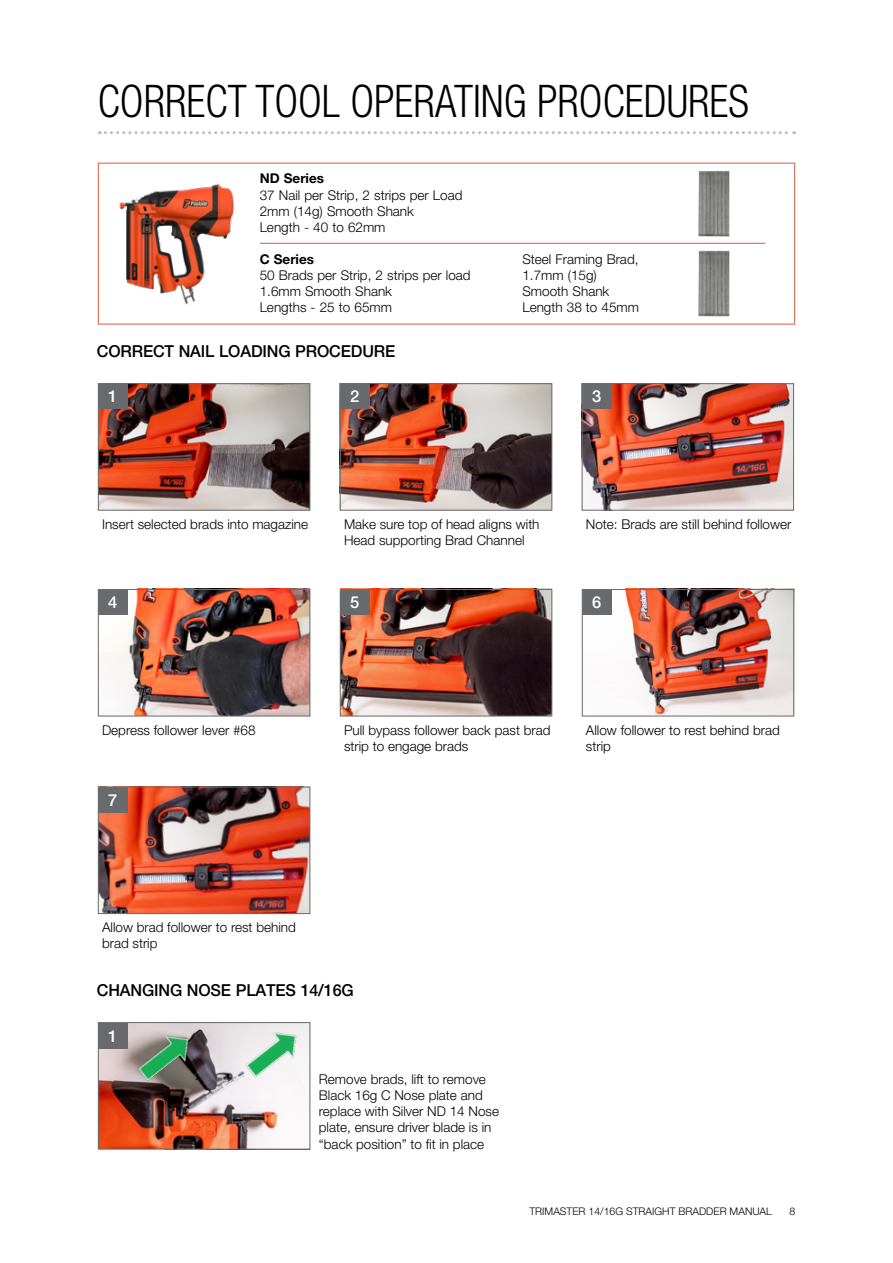
<style>
.page{position:relative;width:893px;height:1263px;background:#fff}
.page>*{position:absolute;margin:0;border:0;box-sizing:border-box;transform-origin:0 0}
.t1{font:300 condensed 45px "Helvetica Neue LT Std";color:#000;scale:.95 1}
.t2{font:500 16.5px "Helvetica Neue LT Std";letter-spacing:-.01em;color:#000}
.t3{font:500 16.5px "Helvetica Neue LT Std";color:#fff}
.t4{font:300 13.5px/16.2px "Helvetica Neue LT Std";color:#000}
.t5{font:700 13.5px "Helvetica Neue LT Std";color:#000}
.t6{font:300 10.5px "Helvetica Neue LT Std";color:#000}
</style>
<div class="page">
<img style="left:100px;top:385px;width:208px;height:124px">
<img style="left:100px;top:591px;width:208px;height:123px">
<img style="left:100px;top:1024px;width:208px;height:123px">
<img style="left:342px;top:591px;width:208px;height:123px">
<img style="left:584px;top:591px;width:208px;height:123px">
<img style="left:100px;top:788px;width:208px;height:124px">
<img style="left:342px;top:385px;width:208px;height:124px">
<img style="left:584px;top:385px;width:208px;height:124px">
<svg style="left:99px;top:131px;width:696px;height:3px"></svg>
<img style="left:119px;top:183px;width:116px;height:122px">
<div style="left:98px;top:383px;width:30px;height:26px;background:#696a6d"></div>
<div style="left:340px;top:383px;width:29px;height:26px;background:#696a6d"></div>
<div style="left:582px;top:383px;width:29px;height:26px;background:#696a6d"></div>
<div style="left:98px;top:589px;width:30px;height:25px;background:#696a6d"></div>
<div style="left:98px;top:1023px;width:30px;height:26px;background:#696a6d"></div>
<div style="left:340px;top:589px;width:29px;height:25px;background:#696a6d"></div>
<div style="left:582px;top:589px;width:29px;height:25px;background:#696a6d"></div>
<div style="left:98px;top:163px;width:697px;height:162px;border:1px solid #dd6d54"></div>
<div style="left:98px;top:787px;width:30px;height:25px;background:#696a6d"></div>
<hr style="left:260px;top:243px;width:505px;height:1px;background:#dd6d54">
<img style="left:128px;top:1024px;width:71px;height:66px">
<img style="left:236px;top:1024px;width:71px;height:63px">
<img style="left:698px;top:171px;width:31px;height:66px">
<img style="left:698px;top:251px;width:31px;height:66px">
<div style="left:98px;top:383px;width:212px;height:128px;border:1px solid #6d6e71"></div>
<div style="left:340px;top:383px;width:212px;height:128px;border:1px solid #6d6e71"></div>
<div style="left:582px;top:383px;width:212px;height:128px;border:1px solid #6d6e71"></div>
<div style="left:98px;top:589px;width:212px;height:127px;border:1px solid #6d6e71"></div>
<div style="left:98px;top:1022px;width:212px;height:127px;border:1px solid #6d6e71"></div>
<div style="left:340px;top:589px;width:212px;height:127px;border:1px solid #6d6e71"></div>
<div style="left:582px;top:589px;width:212px;height:127px;border:1px solid #6d6e71"></div>
<div style="left:98px;top:786px;width:212px;height:128px;border:1px solid #6d6e71"></div>
<h1 class="t1" style="left:98px;top:75px;width:687px">CORRECT TOOL OPERATING PROCEDURES</h1>
<p class="t5" style="left:260px;top:170px;width:66px">ND Series</p>
<p class="t4" style="left:260px;top:186px;width:204px">37 Nail per Strip, 2 strips per Load<br>2mm (14g) Smooth Shank<br>Length - 40 to 62mm</p>
<p class="t5" style="left:260px;top:251px;width:56px">C Series</p>
<p class="t4" style="left:260px;top:267px;width:212px">50 Brads per Strip, 2 strips per load<br>1.6mm Smooth Shank<br>Lengths - 25 to 65mm</p>
<p class="t2" style="left:97px;top:342px;width:300px">CORRECT NAIL LOADING PROCEDURE</p>
<p class="t4" style="left:522px;top:251px;width:118px">Steel Framing Brad,<br>1.7mm (15g)<br>Smooth Shank<br>Length 38 to 45mm</p>
<p class="t3" style="left:108px;top:386px;width:11px">1</p>
<p class="t3" style="left:350px;top:386px;width:11px">2</p>
<p class="t3" style="left:592px;top:386px;width:11px">3</p>
<p class="t4" style="left:102px;top:516px;width:208px">Insert selected brads into magazine</p>
<p class="t4" style="left:344px;top:516px;width:197px">Make sure top of head aligns with<br>Head supporting Brad Channel</p>
<p class="t4" style="left:586px;top:516px;width:207px">Note: Brads are still behind follower</p>
<p class="t3" style="left:108px;top:592px;width:11px">4</p>
<p class="t4" style="left:102px;top:721px;width:155px">Depress follower lever #68</p>
<p class="t3" style="left:108px;top:790px;width:11px">7</p>
<p class="t4" style="left:102px;top:919px;width:195px">Allow brad follower to rest behind brad strip</p>
<p class="t3" style="left:350px;top:592px;width:11px">5</p>
<p class="t3" style="left:592px;top:592px;width:11px">6</p>
<p class="t4" style="left:344px;top:721px;width:208px">Pull bypass follower back past brad strip to engage brads</p>
<p class="t4" style="left:586px;top:721px;width:195px">Allow follower to rest behind brad strip</p>
<p class="t2" style="left:97px;top:980px;width:258px">CHANGING NOSE PLATES 14/16G</p>
<p class="t3" style="left:108px;top:1026px;width:11px">1</p>
<p class="t4" style="left:319px;top:1070px;width:182px">Remove brads, lift to remove<br>Black 16g C Nose plate and replace with Silver ND 14 Nose plate, ensure driver blade is in “back position” to fit in place</p>
<p class="t6" style="left:529px;top:1205px;width:244px">TRIMASTER 14/16G STRAIGHT BRADDER MANUAL</p>
<p class="t6" style="left:789px;top:1205px;width:7px">8</p>
</div>
